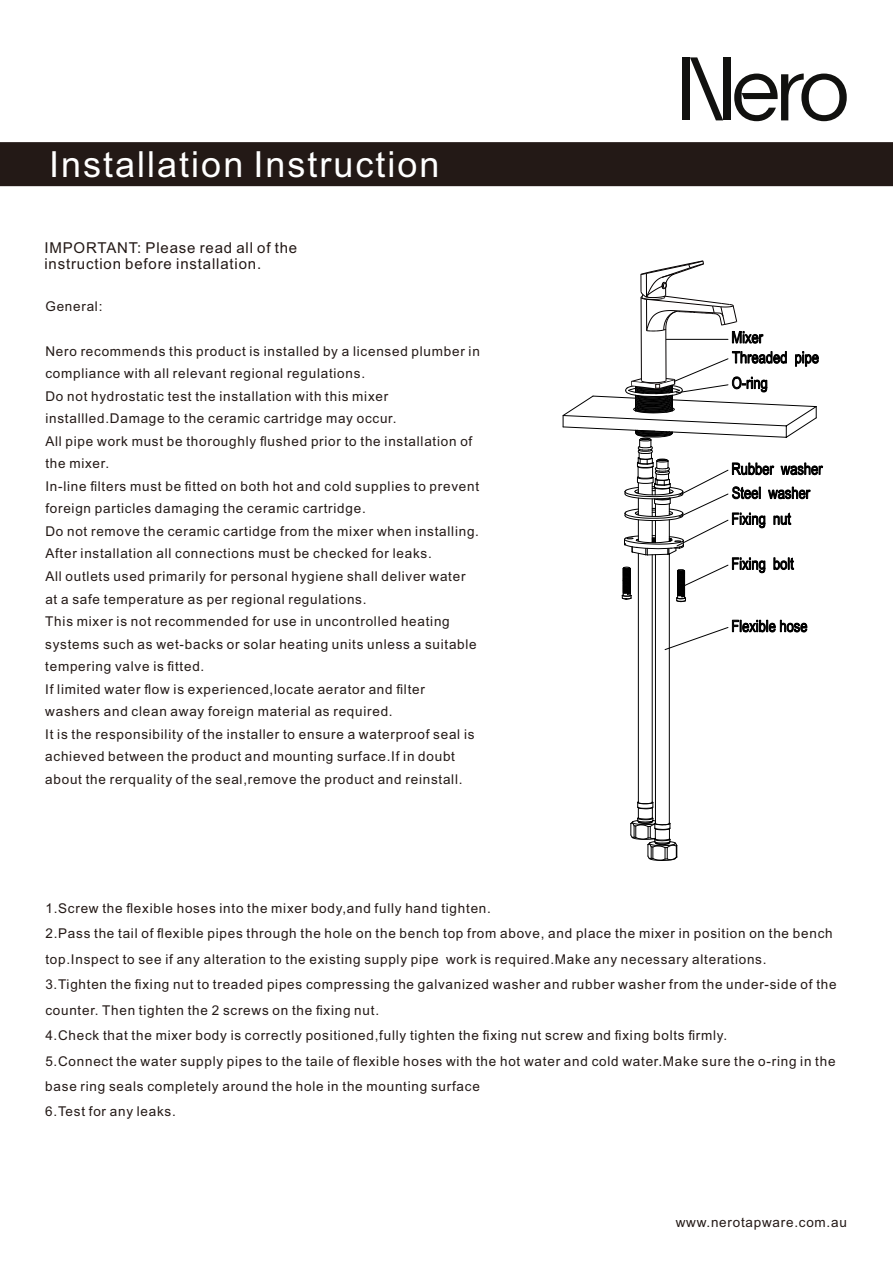
<style>
.page{position:relative;width:893px;height:1263px;background:#fff}
.page>*{position:absolute;margin:0;border:0;box-sizing:border-box;transform-origin:0 0}
.t1{font:36px "Arial";letter-spacing:.055em;color:#fff}
.t2{font:15px/16.8px "Arial";letter-spacing:.055em;color:#231916}
.t3{font:13.5px/22.5px "Arial";letter-spacing:.055em;color:#231916}
</style>
<div class="page">
<div style="left:0;top:142px;width:893px;height:44px;background:#231916"></div>
<div style="left:723px;top:57px;width:7px;height:63px;background:#11110f"></div>
<div style="left:683px;top:57px;width:7px;height:63px;background:#11110f"></div>
<svg style="left:690px;top:57px;width:33px;height:63px"></svg>
<svg style="left:734px;top:74px;width:113px;height:47px"></svg>
<svg style="left:580px;top:396px;width:12px;height:8px"></svg>
<hr style="left:641px;top:297px;width:1px;height:84px;background:#050101">
<hr style="left:665px;top:329px;width:1px;height:51px;background:#050101">
<svg style="left:640px;top:261px;width:123px;height:82px"></svg>
<svg style="left:622px;top:351px;width:201px;height:510px"></svg>
<h1 class="t1" style="left:49px;top:151px;width:392px">Installation Instruction</h1>
<p class="t2" style="left:44px;top:240px;width:254px">IMPORTANT: Please read all of the instruction before installation.</p>
<p class="t3" style="left:45px;top:296px;width:59px">General:</p>
<p class="t3" style="left:45px;top:341px;width:436px">Nero recommends this product is installed by a licensed plumber in compliance with all relevant regional regulations.<br>Do not hydrostatic test the installation with this mixer installled.Damage to the ceramic cartridge may occur.<br>All pipe work must be thoroughly flushed prior to the installation of the mixer.<br>In-line filters must be fitted on both hot and cold supplies to prevent foreign particles damaging the ceramic cartridge.<br>Do not remove the ceramic cartidge from the mixer when installing.<br>After installation all connections must be checked for leaks.<br>All outlets used primarily for personal hygiene shall deliver water at a safe temperature as per regional regulations.<br>This mixer is not recommended for use in uncontrolled heating systems such as wet-backs or solar heating units unless a suitable tempering valve is fitted.<br>If limited water flow is experienced,locate aerator and filter washers and clean away foreign material as required.<br>It is the responsibility of the installer to ensure a waterproof seal is achieved between the product and mounting surface.If in doubt about the rerquality of the seal,remove the product and reinstall.</p>
<p class="t3" style="left:45px;top:897px;width:793px;line-height:25.3px">1.Screw the flexible hoses into the mixer body,and fully hand tighten.<br>2.Pass the tail of flexible pipes through the hole on the bench top from above, and place the mixer in position on the bench top.Inspect to see if any alteration to the existing supply pipe work is required.Make any necessary alterations.<br>3.Tighten the fixing nut to treaded pipes compressing the galvanized washer and rubber washer from the under-side of the counter. Then tighten the 2 screws on the fixing nut.<br>4.Check that the mixer body is correctly positioned,fully tighten the fixing nut screw and fixing bolts firmly.<br>5.Connect the water supply pipes to the taile of flexible hoses with the hot water and cold water.Make sure the o-ring in the base ring seals completely around the hole in the mounting surface<br>6.Test for any leaks.</p>
<p class="t3" style="left:676px;top:1212px;width:173px">www.nerotapware.com.au</p>
</div>
